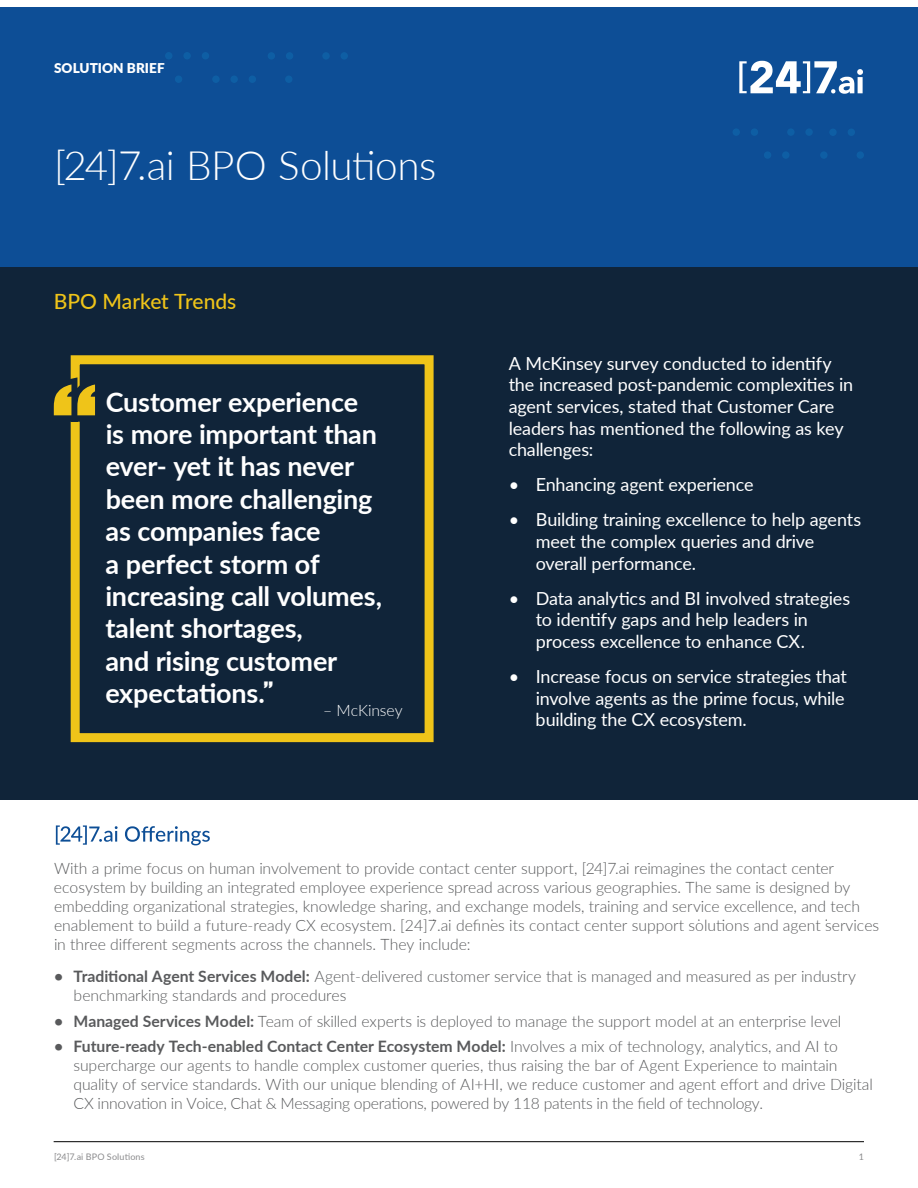
<style>
.page{position:relative;width:918px;height:1188px;background:#fff}
.page>*{position:absolute;margin:0;border:0;box-sizing:border-box;transform-origin:0 0}
.t1{font:300 40.5px "Lato";letter-spacing:-.015em;color:#fff}
.t2{font:700 27px/32.4px "Lato";letter-spacing:-.005em;color:#fff}
.t3{font:500 21px "Lato";color:#efc419}
.t4{font:18px/21.6px "Lato";letter-spacing:-.01em;color:#fff}
.t5{font:300 15.75px/18.9px "Lato";letter-spacing:-.005em;color:#595a5c}
.t6{font:300 15.75px "Lato";letter-spacing:-.005em;color:#fff}
.t7{font:900 13.5px "Lato";letter-spacing:.005em;color:#fff}
.t8{font:9px "Lato";letter-spacing:.015em;color:#8b8b8d}
.s1{font-family:"Impact";font-weight:400}
.s2{font-weight:700}
</style>
<div class="page">
<hr style="left:54px;top:1141px;width:810px;height:1px;background:#000">
<div style="left:0;top:8px;width:918px;height:260px;background:#0d4e96"></div>
<div style="left:183px;top:52px;width:8px;height:7px;background:#0e5ea4;border-radius:50%"></div>
<div style="left:230px;top:76px;width:8px;height:7px;background:#0e5ea4;border-radius:50%"></div>
<div style="left:285px;top:76px;width:8px;height:7px;background:#0e5ea4;border-radius:50%"></div>
<div style="left:165px;top:52px;width:7px;height:7px;background:#0e5ea4;border-radius:50%"></div>
<div style="left:212px;top:76px;width:8px;height:7px;background:#0e5ea4;border-radius:50%"></div>
<div style="left:202px;top:52px;width:7px;height:7px;background:#0e5ea4;border-radius:50%"></div>
<div style="left:249px;top:76px;width:7px;height:7px;background:#0e5ea4;border-radius:50%"></div>
<div style="left:175px;top:76px;width:7px;height:7px;background:#0e5ea4;border-radius:50%"></div>
<div style="left:322px;top:52px;width:8px;height:8px;background:#0e5ea4;border-radius:50%"></div>
<div style="left:268px;top:52px;width:7px;height:8px;background:#0e5ea4;border-radius:50%"></div>
<div style="left:341px;top:52px;width:7px;height:8px;background:#0e5ea4;border-radius:50%"></div>
<div style="left:286px;top:52px;width:7px;height:8px;background:#0e5ea4;border-radius:50%"></div>
<div style="left:751px;top:128px;width:7px;height:8px;background:#0e5ea4;border-radius:50%"></div>
<div style="left:805px;top:128px;width:8px;height:8px;background:#0e5ea4;border-radius:50%"></div>
<div style="left:782px;top:151px;width:8px;height:8px;background:#0e5ea4;border-radius:50%"></div>
<div style="left:733px;top:128px;width:7px;height:8px;background:#0e5ea4;border-radius:50%"></div>
<div style="left:787px;top:128px;width:8px;height:8px;background:#0e5ea4;border-radius:50%"></div>
<div style="left:764px;top:151px;width:7px;height:8px;background:#0e5ea4;border-radius:50%"></div>
<div style="left:848px;top:129px;width:7px;height:7px;background:#0e5ea4;border-radius:50%"></div>
<div style="left:857px;top:151px;width:7px;height:8px;background:#0e5ea4;border-radius:50%"></div>
<div style="left:820px;top:151px;width:8px;height:8px;background:#0e5ea4;border-radius:50%"></div>
<div style="left:829px;top:129px;width:8px;height:7px;background:#0e5ea4;border-radius:50%"></div>
<svg style="left:739px;top:60px;width:124px;height:34px"></svg>
<svg style="left:56px;top:825px;width:154px;height:20px"></svg>
<svg style="left:171px;top:919px;width:656px;height:2px"></svg>
<div style="left:0;top:268px;width:918px;height:532px;background:#102439"></div>
<div style="left:71px;top:355px;width:363px;height:387px;border:9px solid #efc419"></div>
<svg style="left:53px;top:370px;width:42px;height:58px"></svg>
<p class="t7" style="left:54px;top:50px;width:112px">SOLUTION BRIEF</p>
<p class="t7" style="left:54px;top:58px;width:112px">SOLUTION BRIEF</p>
<h1 class="t1" style="left:54px;top:138px;width:384px">[24]7.ai BPO Solutions</h1>
<h3 class="t3" style="left:54px;top:286px;width:184px">BPO Market Trends</h3>
<h2 class="t2" style="left:105px;top:384px;width:278px">Customer experience is more important than ever- yet it has never been more challenging as companies face<br>a perfect storm of increasing call volumes, talent shortages,<br>and rising customer expectations.<span class="s1">”</span></h2>
<p class="t6" style="left:323px;top:699px;width:81px">– McKinsey</p>
<p class="t4" style="left:509px;top:352px;width:346px">A McKinsey survey conducted to identify the increased post-pandemic complexities in agent services, stated that Customer Care leaders has mentioned the following as key challenges:</p>
<p class="t4" style="left:509px;top:473px;width:247px">• Enhancing agent experience</p>
<p class="t4" style="left:536px;top:508px;width:327px;text-indent:-27px">• Building training excellence to help agents meet the complex queries and drive overall performance.</p>
<p class="t4" style="left:536px;top:587px;width:316px;text-indent:-27px">• Data analytics and BI involved strategies to identify gaps and help leaders in process excellence to enhance CX.</p>
<p class="t4" style="left:536px;top:665px;width:313px;text-indent:-27px">• Increase focus on service strategies that involve agents as the prime focus, while building the CX ecosystem.</p>
<p class="t5" style="left:54px;top:858px;width:808px">With a prime focus on human involvement to provide contact center support, [24]7.ai reimagines the contact center ecosystem by building an integrated employee experience spread across various geographies. The same is designed by embedding organizational strategies, knowledge sharing, and exchange models, training and service excellence, and tech</p>
<p class="t5" style="left:54px;top:934px;width:418px">in three different segments across the channels. They include:</p>
<p class="t5" style="left:54px;top:966px;width:804px"><span class="s2">• Traditional Agent Services Model:</span> Agent-delivered customer service that is managed and measured as per industry</p>
<p class="t5" style="left:54px;top:915px;width:827px">enablement to build a future-ready CX ecosystem. [24]7.ai defines its contact center support solutions and agent services</p>
<p class="t5" style="left:74px;top:985px;width:274px">benchmarking standards and procedures</p>
<p class="t5" style="left:54px;top:1011px;width:789px"><span class="s2">• Managed Services Model:</span> Team of skilled experts is deployed to manage the support model at an enterprise level</p>
<p class="t5" style="left:74px;top:1037px;width:801px;text-indent:-19px"><span class="s2">• Future-ready Tech-enabled Contact Center Ecosystem Model:</span> Involves a mix of technology, analytics, and AI to supercharge our agents to handle complex customer queries, thus raising the bar of Agent Experience to maintain quality of service standards. With our unique blending of AI+HI, we reduce customer and agent effort and drive Digital</p>
<p class="t5" style="left:74px;top:1093px;width:691px">CX innovation in Voice, Chat &amp; Messaging operations, powered by 118 patents in the field of technology.</p>
<p class="t8" style="left:54px;top:1150px;width:92px">[24]7.ai BPO Solutions</p>
<p class="t8" style="left:859px;top:1150px;width:7px">1</p>
</div>
